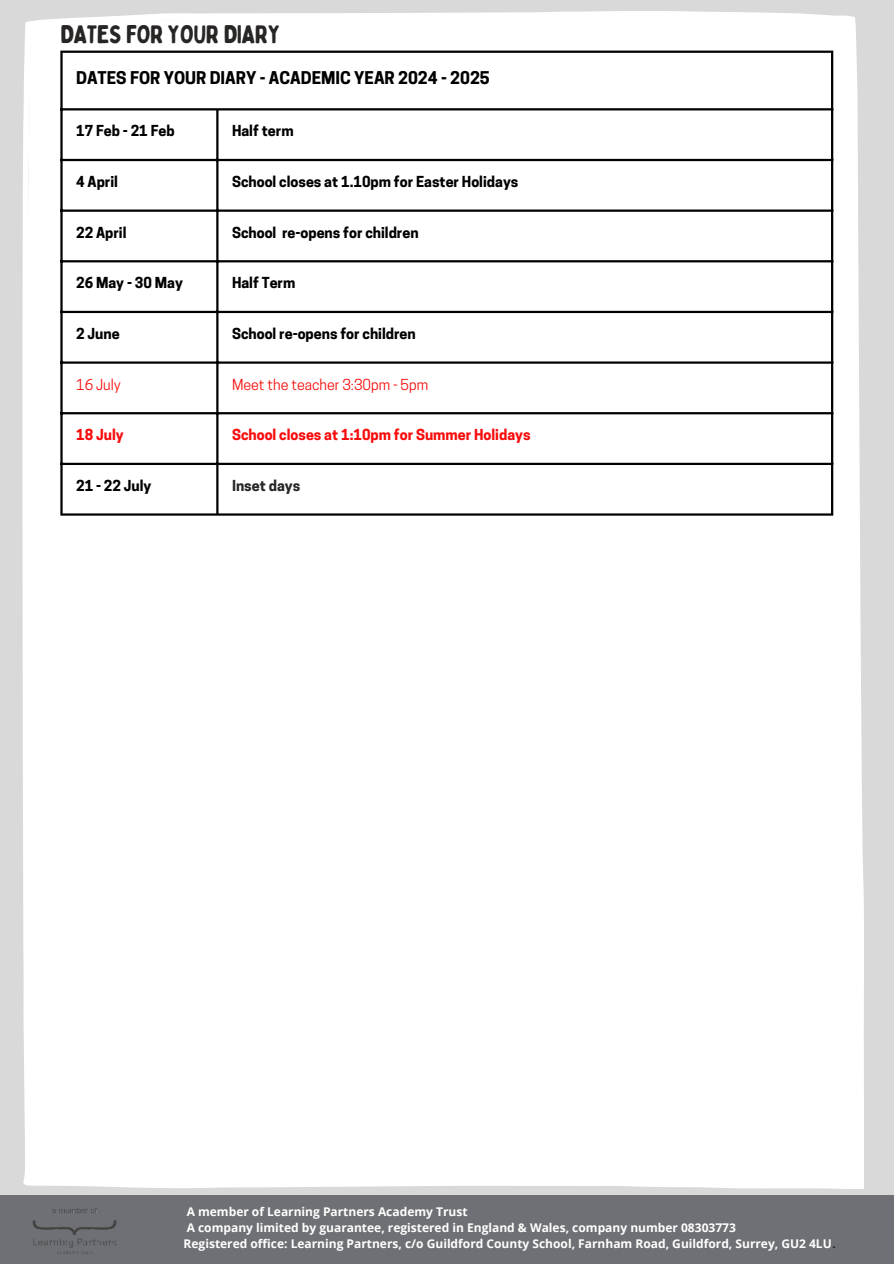
<style>
.page{position:relative;width:894px;height:1264px;background:#fff}
.page>*{position:absolute;margin:0;border:0;box-sizing:border-box;transform-origin:0 0}
.t1{font:25.5px "Bobby Jones Soft";letter-spacing:-.025em;color:#282625}
.t2{font:700 16.5px "Cooper Hewitt";color:#000}
.t3{font:700 14.25px "Cooper Hewitt";color:#000}
.t4{font:700 14.25px "Cooper Hewitt";color:#f80c0c}
.t5{font:14.25px "Cooper Hewitt";color:#f80c0c}
.t6{font:700 14.25px "Cooper Hewitt";color:#282625}
.t7{font:700 12px/16px "Open Sans";color:#fff}
.s1{color:#282625}
</style>
<div class="page">
<div style="left:0;top:0;width:893px;height:1263px;background:#d9d9d9"></div>
<div style="left:22px;top:11px;width:841px;height:1178px;background:#fff"></div>
<div style="left:0;top:1195px;width:893px;height:68px;background:#6e7075"></div>
<img style="left:22px;top:1185px;width:117px;height:70px">
<hr style="left:60px;top:53px;width:3px;height:460px;background:#000">
<hr style="left:216px;top:110px;width:2px;height:403px;background:#000">
<hr style="left:830px;top:53px;width:3px;height:460px;background:#000">
<hr style="left:60px;top:51px;width:773px;height:2px;background:#000">
<hr style="left:60px;top:108px;width:773px;height:2px;background:#000">
<hr style="left:60px;top:159px;width:773px;height:2px;background:#000">
<hr style="left:60px;top:209px;width:773px;height:3px;background:#000">
<hr style="left:60px;top:260px;width:773px;height:2px;background:#000">
<hr style="left:60px;top:311px;width:773px;height:2px;background:#000">
<hr style="left:60px;top:361px;width:773px;height:3px;background:#000">
<hr style="left:60px;top:412px;width:773px;height:2px;background:#000">
<hr style="left:60px;top:463px;width:773px;height:2px;background:#000">
<hr style="left:60px;top:513px;width:773px;height:2px;background:#000">
<p class="t1" style="left:60px;top:18px;width:221px">DATES FOR YOUR DIARY</p>
<p class="t2" style="left:76px;top:72px;width:415px">DATES FOR YOUR DIARY - ACADEMIC YEAR 2024 - 2025</p>
<p class="t3" style="left:76px;top:126px;width:100px">17 Feb - 21 Feb</p>
<p class="t3" style="left:232px;top:126px;width:63px">Half term</p>
<p class="t3" style="left:76px;top:176px;width:43px">4 April</p>
<p class="t3" style="left:232px;top:176px;width:288px">School closes at 1.10pm for Easter Holidays</p>
<p class="t3" style="left:76px;top:227px;width:52px">22 April</p>
<p class="t3" style="left:232px;top:227px;width:188px">School re-opens for children</p>
<p class="t3" style="left:76px;top:277px;width:108px">26 May - 30 May</p>
<p class="t3" style="left:232px;top:277px;width:65px">Half Term</p>
<p class="t3" style="left:76px;top:328px;width:45px">2 June</p>
<p class="t3" style="left:232px;top:328px;width:185px">School re-opens for children</p>
<p class="t5" style="left:76px;top:379px;width:46px">16 July</p>
<p class="t5" style="left:232px;top:379px;width:198px">Meet the teacher 3:30pm - 5pm</p>
<p class="t4" style="left:76px;top:429px;width:49px">18 July</p>
<p class="t4" style="left:232px;top:429px;width:300px">School closes at 1:10pm for Summer Holidays</p>
<p class="t3" style="left:76px;top:480px;width:77px">21 - 22 July</p>
<p class="t6" style="left:232px;top:480px;width:70px">Inset days</p>
<p class="t7" style="left:183px;top:1202px;width:653px">A member of Learning Partners Academy Trust<br>A company limited by guarantee, registered in England &amp; Wales, company number 08303773<br>Registered office: Learning Partners, c/o Guildford County School, Farnham Road, Guildford, Surrey, GU2 4LU<span class="s1">.</span></p>
</div>
